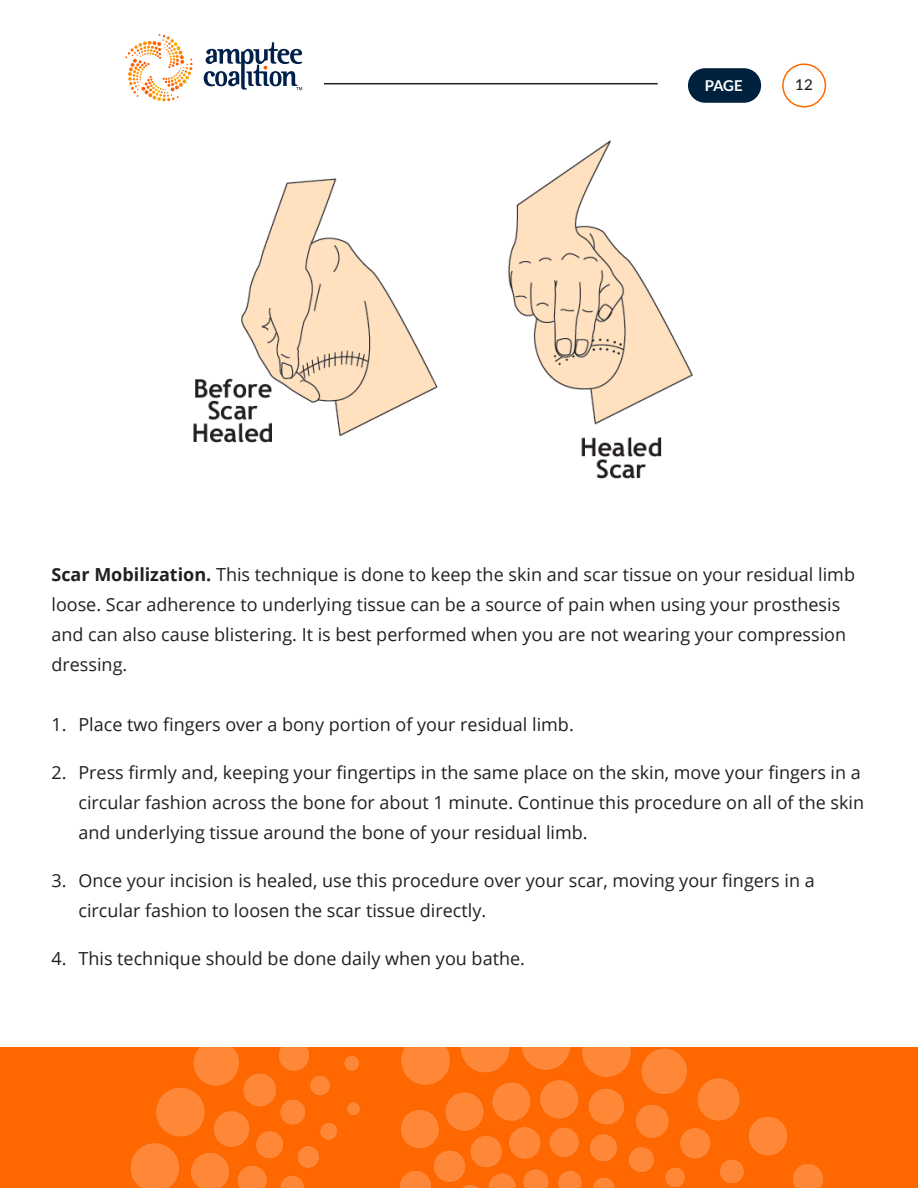
<style>
.page{position:relative;width:918px;height:1188px;background:#fff}
.page>*{position:absolute;margin:0;border:0;box-sizing:border-box;transform-origin:0 0}
.t1{font:18px/30px "Open Sans";color:#231f20}
.t2{font:700 15px "Lato";color:#fff}
.t3{font:500 15px "Lato";color:#231f20}
.s1{font-weight:700}
</style>
<div class="page">
<div style="left:0;top:1047px;width:918px;height:141px;background:#ff6700"></div>
<img style="left:130px;top:1047px;width:693px;height:141px">
<svg style="left:125px;top:34px;width:68px;height:68px"></svg>
<svg style="left:204px;top:42px;width:98px;height:48px"></svg>
<img style="left:193px;top:140px;width:500px;height:339px">
<div style="left:688px;top:68px;width:73px;height:35px;background:#00213d;border-radius:17px"></div>
<div style="left:782px;top:63px;width:44px;height:44px;border:2px solid #ff6700;border-radius:50%"></div>
<hr style="left:324px;top:83px;width:334px;height:1px;background:#231f20">
<p class="t2" style="left:705px;top:77px;width:39px">PAGE</p>
<p class="t3" style="left:795px;top:74px;width:19px">12</p>
<p class="t1" style="left:51px;top:559px;width:805px"><span class="s1">Scar Mobilization.</span> This technique is done to keep the skin and scar tissue on your residual limb loose. Scar adherence to underlying tissue can be a source of pain when using your prosthesis and can also cause blistering. It is best performed when you are not wearing your compression dressing.</p>
<p class="t1" style="left:51px;top:709px;width:524px">1. Place two fingers over a bony portion of your residual limb.</p>
<p class="t1" style="left:78px;top:757px;width:787px;text-indent:-27px">2. Press firmly and, keeping your fingertips in the same place on the skin, move your fingers in a circular fashion across the bone for about 1 minute. Continue this procedure on all of the skin and underlying tissue around the bone of your residual limb.</p>
<p class="t1" style="left:78px;top:865px;width:738px;text-indent:-27px">3. Once your incision is healed, use this procedure over your scar, moving your fingers in a circular fashion to loosen the scar tissue directly.</p>
<p class="t1" style="left:51px;top:943px;width:475px">4. This technique should be done daily when you bathe.</p>
</div>
